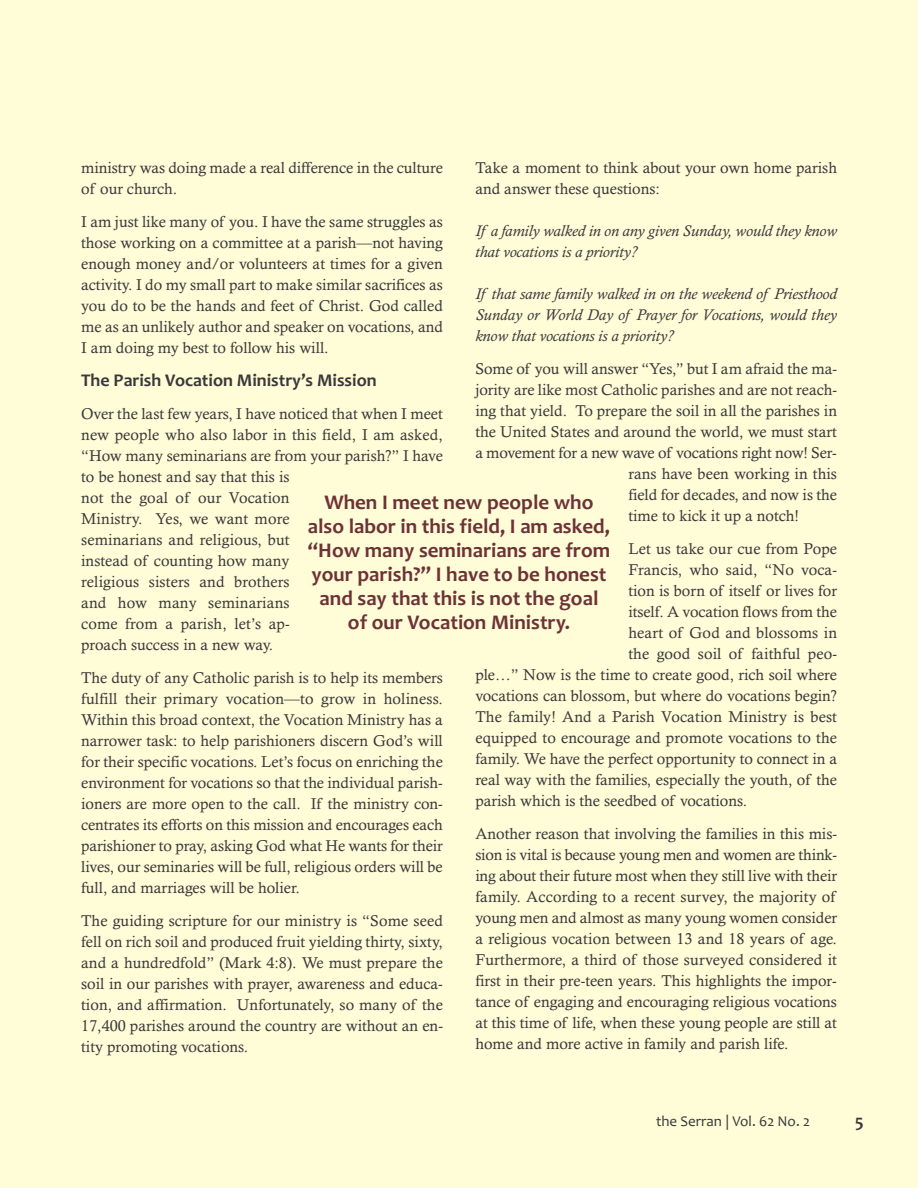
<style>
.page{position:relative;width:918px;height:1188px;background:#fffcd8}
.page>*{position:absolute;margin:0;border:0;box-sizing:border-box;transform-origin:0 0}
.t1{font:700 21px/24px "Candara";color:#6d3235;text-align:center}
.t2{font:700 18px "Candara";color:#39383a}
.t3{font:15.75px/21px "Calisto";color:#39383a;text-align:justify}
.t4{font:italic 15.75px/21px "Calisto";color:#39383a}
.t5{font:15px "Candara";color:#39383a}
</style>
<div class="page">
<p class="t3" style="left:475px;top:157px;width:363px">Take a moment to think about your own home parish and answer these questions:</p>
<p class="t4" style="left:475px;top:220px;width:363px">If a family walked in on any given Sunday, would they know that vocations is a priority?</p>
<p class="t4" style="left:475px;top:283px;width:363px;text-align:justify">If that same family walked in on the weekend of Priesthood Sunday or World Day of Prayer for Vocations, would they know that vocations is a priority?</p>
<p class="t3" style="left:475px;top:358px;width:363px">Some of you will answer “Yes,” but I am afraid the ma-</p>
<p class="t3" style="left:475px;top:379px;width:363px">jority are like most Catholic parishes and are not reach-</p>
<p class="t3" style="left:475px;top:400px;width:363px">ing that yield. To prepare the soil in all the parishes in</p>
<p class="t3" style="left:475px;top:421px;width:363px">the United States and around the world, we must start</p>
<p class="t3" style="left:475px;top:442px;width:363px">a movement for a new wave of vocations right now! Ser-</p>
<p class="t3" style="left:628px;top:463px;width:210px">rans have been working in this</p>
<p class="t3" style="left:628px;top:484px;width:210px">field for decades, and now is the</p>
<p class="t3" style="left:628px;top:505px;width:172px">time to kick it up a notch!</p>
<p class="t3" style="left:628px;top:538px;width:210px">Let us take our cue from Pope</p>
<p class="t3" style="left:628px;top:559px;width:210px">Francis, who said, “No voca-</p>
<p class="t3" style="left:628px;top:580px;width:210px">tion is born of itself or lives for</p>
<p class="t3" style="left:628px;top:601px;width:210px">itself. A vocation flows from the</p>
<p class="t3" style="left:628px;top:622px;width:210px">heart of God and blossoms in</p>
<p class="t3" style="left:628px;top:643px;width:210px">the good soil of faithful peo-</p>
<p class="t3" style="left:475px;top:664px;width:363px">ple…” Now is the time to create good, rich soil where</p>
<p class="t3" style="left:475px;top:685px;width:363px">vocations can blossom, but where do vocations begin?</p>
<p class="t3" style="left:475px;top:706px;width:363px">The family! And a Parish Vocation Ministry is best</p>
<p class="t3" style="left:475px;top:727px;width:363px">equipped to encourage and promote vocations to the</p>
<p class="t3" style="left:475px;top:748px;width:363px">family. We have the perfect opportunity to connect in a</p>
<p class="t3" style="left:475px;top:769px;width:363px">real way with the families, especially the youth, of the</p>
<p class="t3" style="left:475px;top:790px;width:273px">parish which is the seedbed of vocations.</p>
<p class="t3" style="left:475px;top:823px;width:363px">Another reason that involving the families in this mis&shy;sion is vital is because young men and women are think&shy;ing about their future most when they still live with their family. According to a recent survey, the majority of young men and almost as many young women consider a religious vocation between 13 and 18 years of age.<br>Furthermore, a third of those surveyed considered it first in their pre-teen years. This highlights the impor&shy;tance of engaging and encouraging religious vocations at this time of life, when these young people are still at home and more active in family and parish life.</p>
<p class="t3" style="left:81px;top:157px;width:363px">ministry was doing made a real difference in the culture of our church.</p>
<p class="t3" style="left:81px;top:211px;width:363px">I am just like many of you. I have the same struggles as those working on a committee at a parish—not having enough money and/or volunteers at times for a given activity. I do my small part to make similar sacrifices as you do to be the hands and feet of Christ. God called me as an unlikely author and speaker on vocations, and I am doing my best to follow his will.</p>
<p class="t2" style="left:81px;top:369px;width:297px">The Parish Vocation Ministry’s Mission</p>
<p class="t3" style="left:81px;top:403px;width:363px;text-align:left">Over the last few years, I have noticed that when I meet new people who also labor in this field, I am asked, “How many seminarians are from your parish?” I have to be honest and say that this is<br>not the goal of our Vocation<br>Ministry. Yes, we want more<br>seminarians and religious, but<br>instead of counting how many<br>religious sisters and brothers<br>and how many seminarians<br>come from a parish, let’s ap-<br>proach success in a new way.</p>
<p class="t3" style="left:81px;top:667px;width:363px">The duty of any Catholic parish is to help its members fulfill their primary vocation—to grow in holiness.<br>Within this broad context, the Vocation Ministry has a narrower task: to help parishioners discern God’s will for their specific vocations. Let’s focus on enriching the environment for vocations so that the individual parish&shy;ioners are more open to the call. If the ministry con&shy;centrates its efforts on this mission and encourages each parishioner to pray, asking God what He wants for their lives, our seminaries will be full, religious orders will be full, and marriages will be holier.</p>
<p class="t3" style="left:81px;top:910px;width:363px">The guiding scripture for our ministry is “Some seed fell on rich soil and produced fruit yielding thirty, sixty, and a hundredfold” (Mark 4:8). We must prepare the soil in our parishes with prayer, awareness and educa&shy;tion, and affirmation. Unfortunately, so many of the 17,400 parishes around the country are without an en&shy;tity promoting vocations.</p>
<h1 class="t1" style="left:308px;top:490px;width:304px">When I meet new people who also labor in this field, I am asked, “How many seminarians are from your parish?” I have to be honest and say that this is not the goal of our Vocation Ministry.</h1>
<p class="t5" style="left:656px;top:1112px;width:155px">the Serran | Vol. 62 No. 2</p>
<p class="t2" style="left:855px;top:1110px;width:10px">5</p>
</div>
